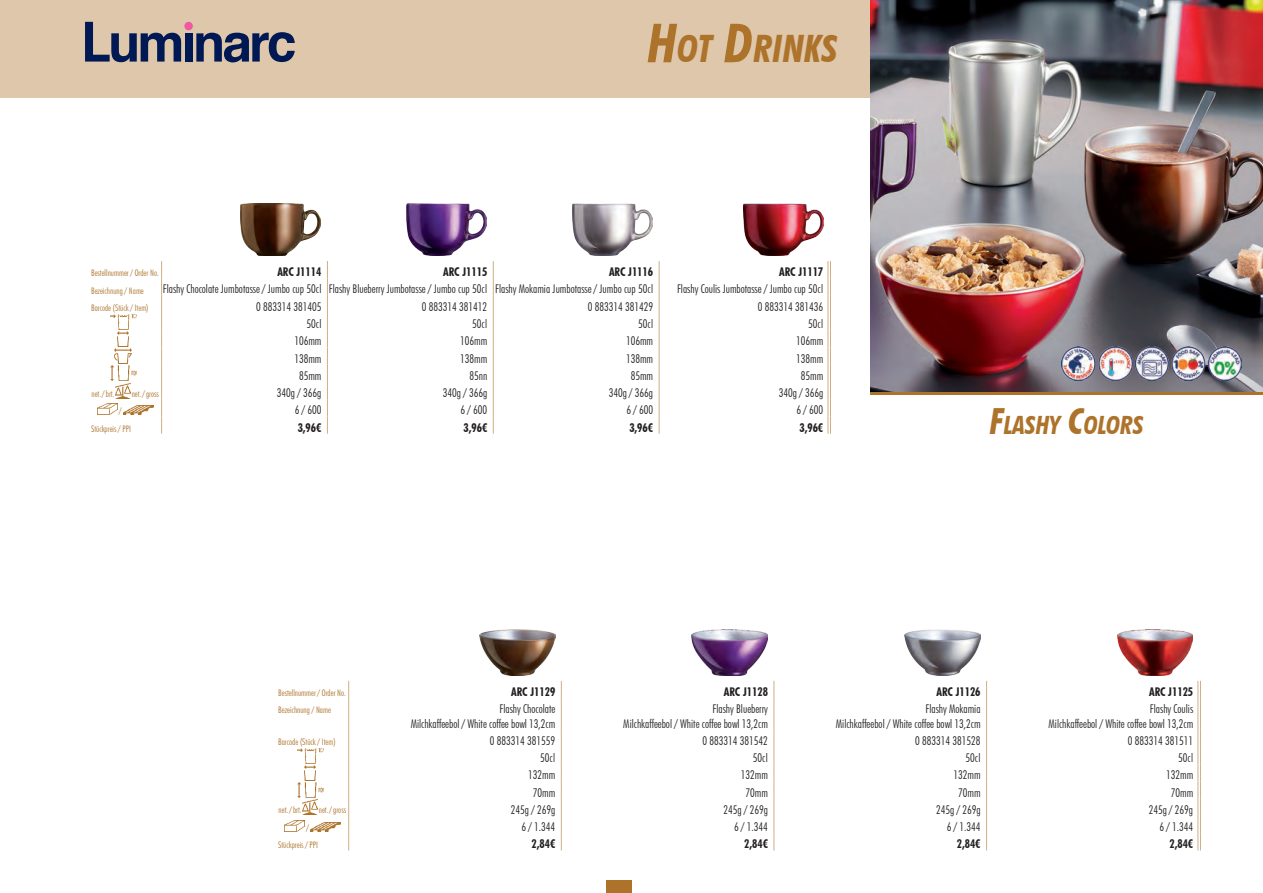
<style>
.page{position:relative;width:1263px;height:893px;background:#fff}
.page>*{position:absolute;margin:0;border:0;box-sizing:border-box;transform-origin:0 0}
.t1{font:italic 700 condensed 37.8px "Futura BT";color:#ad732a}
.t2{font:italic 700 condensed 25.2px "Futura BT";color:#ad732a}
.t3{font:300 condensed 12px/14.4px "Futura BT";color:#231f20;text-align:right}
.t4{font:700 condensed 12px "Futura BT";color:#231f20}
.t5{font:300 condensed 9px "Futura BT";color:#ad732a}
.s1{font-size:54px}
.s2{font-size:36px}
</style>
<div class="page">
<div style="left:0;top:0;width:871px;height:98px;background:#dec7aa"></div>
<div style="left:185px;top:33px;width:7px;height:29px;background:#001954"></div>
<div style="left:184px;top:22px;width:9px;height:8px;background:#ef59a1;border-radius:50%"></div>
<svg style="left:196px;top:32px;width:99px;height:30px"></svg>
<svg style="left:85px;top:22px;width:96px;height:40px"></svg>
<img style="left:871px;top:0;width:392px;height:392px">
<svg style="left:161px;top:261px;width:1px;height:173px"></svg>
<svg style="left:327px;top:261px;width:1px;height:173px"></svg>
<svg style="left:493px;top:261px;width:1px;height:173px"></svg>
<svg style="left:659px;top:261px;width:1px;height:173px"></svg>
<svg style="left:828px;top:261px;width:3px;height:173px"></svg>
<img style="left:110px;top:314px;width:26px;height:15px">
<img style="left:118px;top:331px;width:11px;height:15px">
<img style="left:114px;top:349px;width:18px;height:15px">
<img style="left:110px;top:366px;width:26px;height:15px">
<img style="left:116px;top:383px;width:15px;height:15px">
<img style="left:97px;top:404px;width:20px;height:10px">
<img style="left:123px;top:406px;width:30px;height:8px">
<svg style="left:348px;top:681px;width:1px;height:17px"></svg>
<svg style="left:561px;top:681px;width:1px;height:17px"></svg>
<svg style="left:773px;top:681px;width:1px;height:17px"></svg>
<hr style="left:348px;top:698px;width:1px;height:32px;background:#d1ae83">
<hr style="left:561px;top:698px;width:1px;height:32px;background:#d1ae83">
<hr style="left:773px;top:698px;width:1px;height:32px;background:#d1ae83">
<svg style="left:348px;top:730px;width:1px;height:120px"></svg>
<svg style="left:561px;top:730px;width:1px;height:120px"></svg>
<svg style="left:773px;top:730px;width:1px;height:120px"></svg>
<svg style="left:986px;top:681px;width:1px;height:17px"></svg>
<hr style="left:986px;top:698px;width:1px;height:32px;background:#d1ae83">
<svg style="left:986px;top:730px;width:1px;height:120px"></svg>
<svg style="left:1198px;top:681px;width:3px;height:17px"></svg>
<hr style="left:1198px;top:698px;width:1px;height:32px;background:#d1ae83">
<hr style="left:1200px;top:698px;width:1px;height:32px;background:#d1ae83">
<svg style="left:1198px;top:730px;width:3px;height:120px"></svg>
<img style="left:297px;top:748px;width:26px;height:15px">
<img style="left:305px;top:765px;width:11px;height:15px">
<img style="left:297px;top:783px;width:26px;height:15px">
<img style="left:303px;top:800px;width:15px;height:15px">
<img style="left:284px;top:820px;width:21px;height:11px">
<img style="left:311px;top:823px;width:29px;height:8px">
<img style="left:479px;top:630px;width:76px;height:45px">
<img style="left:691px;top:630px;width:76px;height:45px">
<img style="left:905px;top:630px;width:75px;height:45px">
<img style="left:1117px;top:630px;width:76px;height:45px">
<img style="left:240px;top:203px;width:81px;height:53px">
<img style="left:572px;top:203px;width:81px;height:53px">
<img style="left:406px;top:203px;width:81px;height:53px">
<img style="left:743px;top:203px;width:81px;height:53px">
<div style="left:606px;top:880px;width:25px;height:13px;background:#ad732a"></div>
<img style="left:1062px;top:347px;width:180px;height:34px">
<hr style="left:871px;top:392px;width:392px;height:2px;background:#ad732a">
<h1 class="t1" style="left:648px;top:26px;width:192px"><span class="s1">H</span>OT <span class="s1">D</span>RINKS</h1>
<p class="t5" style="left:91px;top:267px;width:69px">Bestellnummer / Order No.</p>
<p class="t4" style="left:277px;top:265px;width:46px">ARC J1114</p>
<p class="t4" style="left:443px;top:265px;width:46px">ARC J1115</p>
<p class="t4" style="left:609px;top:265px;width:46px">ARC J1116</p>
<p class="t4" style="left:779px;top:265px;width:46px">ARC J1117</p>
<p class="t5" style="left:91px;top:285px;width:54px">Bezeichnung / Name</p>
<p class="t3" style="left:163px;top:282px;width:492px">Flashy Chocolate Jumbotasse / Jumbo cup 50cl Flashy Blueberry Jumbotasse / Jumbo cup 50cl Flashy Mokamia Jumbotasse / Jumbo cup 50cl</p>
<p class="t3" style="left:677px;top:282px;width:148px">Flashy Coulis Jumbotasse / Jumbo cup 50cl</p>
<p class="t5" style="left:91px;top:302px;width:59px">Barcode (Stück / Item)</p>
<p class="t3" style="left:256px;top:299px;width:67px">0 883314 381405</p>
<p class="t3" style="left:422px;top:299px;width:67px">0 883314 381412</p>
<p class="t3" style="left:588px;top:299px;width:67px">0 883314 381429</p>
<p class="t3" style="left:758px;top:299px;width:67px">0 883314 381436</p>
<p class="t3" style="left:306px;top:317px;width:17px">50cl</p>
<p class="t3" style="left:472px;top:317px;width:17px">50cl</p>
<p class="t3" style="left:638px;top:317px;width:17px">50cl</p>
<p class="t3" style="left:808px;top:317px;width:17px">50cl</p>
<p class="t3" style="left:294px;top:334px;width:29px">106mm</p>
<p class="t3" style="left:460px;top:334px;width:29px">106mm</p>
<p class="t3" style="left:626px;top:334px;width:29px">106mm</p>
<p class="t3" style="left:796px;top:334px;width:29px">106mm</p>
<p class="t3" style="left:294px;top:351px;width:29px">138mm</p>
<p class="t3" style="left:460px;top:351px;width:29px">138mm</p>
<p class="t3" style="left:626px;top:351px;width:29px">138mm</p>
<p class="t3" style="left:796px;top:351px;width:29px">138mm</p>
<p class="t3" style="left:299px;top:368px;width:24px">85mm</p>
<p class="t3" style="left:469px;top:368px;width:19px">85nn</p>
<p class="t3" style="left:631px;top:368px;width:24px">85mm</p>
<p class="t3" style="left:801px;top:368px;width:24px">85mm</p>
<p class="t5" style="left:92px;top:388px;width:25px">net./brt.</p>
<p class="t5" style="left:132px;top:388px;width:29px">net./gross</p>
<p class="t3" style="left:277px;top:386px;width:46px">340g / 366g</p>
<p class="t3" style="left:443px;top:386px;width:46px">340g / 366g</p>
<p class="t3" style="left:609px;top:386px;width:46px">340g / 366g</p>
<p class="t3" style="left:779px;top:386px;width:46px">340g / 366g</p>
<p class="t5" style="left:119px;top:406px;width:4px">/</p>
<p class="t3" style="left:295px;top:403px;width:28px">6 / 600</p>
<p class="t3" style="left:461px;top:403px;width:28px">6 / 600</p>
<p class="t3" style="left:626px;top:403px;width:28px">6 / 600</p>
<p class="t3" style="left:796px;top:403px;width:28px">6 / 600</p>
<p class="t5" style="left:91px;top:423px;width:41px">Stückpreis / PPI</p>
<p class="t4" style="left:298px;top:420px;width:25px">3,96€</p>
<p class="t4" style="left:463px;top:420px;width:25px">3,96€</p>
<p class="t4" style="left:629px;top:420px;width:25px">3,96€</p>
<p class="t4" style="left:799px;top:420px;width:25px">3,96€</p>
<h2 class="t2" style="left:990px;top:409px;width:156px"><span class="s2">F</span>LASHY <span class="s2">C</span>OLORS</h2>
<p class="t5" style="left:278px;top:687px;width:69px">Bestellnummer / Order No.</p>
<p class="t4" style="left:511px;top:684px;width:46px">ARC J1129</p>
<p class="t4" style="left:724px;top:684px;width:46px">ARC J1128</p>
<p class="t4" style="left:936px;top:684px;width:46px">ARC J1126</p>
<p class="t4" style="left:1149px;top:684px;width:46px">ARC J1125</p>
<p class="t5" style="left:278px;top:705px;width:54px">Bezeichnung / Name</p>
<p class="t3" style="left:411px;top:702px;width:146px">Flashy Chocolate<br>Milchkaffeebol / White coffee bowl 13,2cm</p>
<p class="t3" style="left:623px;top:702px;width:146px">Flashy Blueberry<br>Milchkaffeebol / White coffee bowl 13,2cm</p>
<p class="t3" style="left:836px;top:702px;width:146px">Flashy Mokamia<br>Milchkaffeebol / White coffee bowl 13,2cm</p>
<p class="t3" style="left:1048px;top:702px;width:146px">Flashy Coulis<br>Milchkaffeebol / White coffee bowl 13,2cm</p>
<p class="t5" style="left:278px;top:736px;width:59px">Barcode (Stück / Item)</p>
<p class="t3" style="left:490px;top:733px;width:67px">0 883314 381559</p>
<p class="t3" style="left:703px;top:733px;width:67px">0 883314 381542</p>
<p class="t3" style="left:915px;top:733px;width:67px">0 883314 381528</p>
<p class="t3" style="left:1128px;top:733px;width:67px">0 883314 381511</p>
<p class="t3" style="left:540px;top:750px;width:17px">50cl</p>
<p class="t3" style="left:753px;top:750px;width:17px">50cl</p>
<p class="t3" style="left:965px;top:750px;width:17px">50cl</p>
<p class="t3" style="left:1178px;top:750px;width:17px">50cl</p>
<p class="t3" style="left:528px;top:768px;width:29px">132mm</p>
<p class="t3" style="left:741px;top:768px;width:29px">132mm</p>
<p class="t3" style="left:953px;top:768px;width:29px">132mm</p>
<p class="t3" style="left:1166px;top:768px;width:29px">132mm</p>
<p class="t3" style="left:533px;top:785px;width:24px">70mm</p>
<p class="t3" style="left:745px;top:785px;width:24px">70mm</p>
<p class="t3" style="left:958px;top:785px;width:24px">70mm</p>
<p class="t3" style="left:1171px;top:785px;width:24px">70mm</p>
<p class="t5" style="left:279px;top:805px;width:25px">net./brt.</p>
<p class="t5" style="left:319px;top:805px;width:29px">net./gross</p>
<p class="t3" style="left:511px;top:802px;width:46px">245g / 269g</p>
<p class="t3" style="left:723px;top:802px;width:46px">245g / 269g</p>
<p class="t3" style="left:936px;top:802px;width:46px">245g / 269g</p>
<p class="t3" style="left:1149px;top:802px;width:46px">245g / 269g</p>
<p class="t5" style="left:306px;top:822px;width:4px">/</p>
<p class="t3" style="left:522px;top:819px;width:35px">6 / 1.344</p>
<p class="t3" style="left:734px;top:819px;width:35px">6 / 1.344</p>
<p class="t3" style="left:947px;top:819px;width:35px">6 / 1.344</p>
<p class="t3" style="left:1159px;top:819px;width:35px">6 / 1.344</p>
<p class="t5" style="left:278px;top:840px;width:41px">Stückpreis / PPI</p>
<p class="t4" style="left:532px;top:837px;width:25px">2,84€</p>
<p class="t4" style="left:744px;top:837px;width:25px">2,84€</p>
<p class="t4" style="left:957px;top:837px;width:25px">2,84€</p>
<p class="t4" style="left:1169px;top:837px;width:25px">2,84€</p>
</div>
